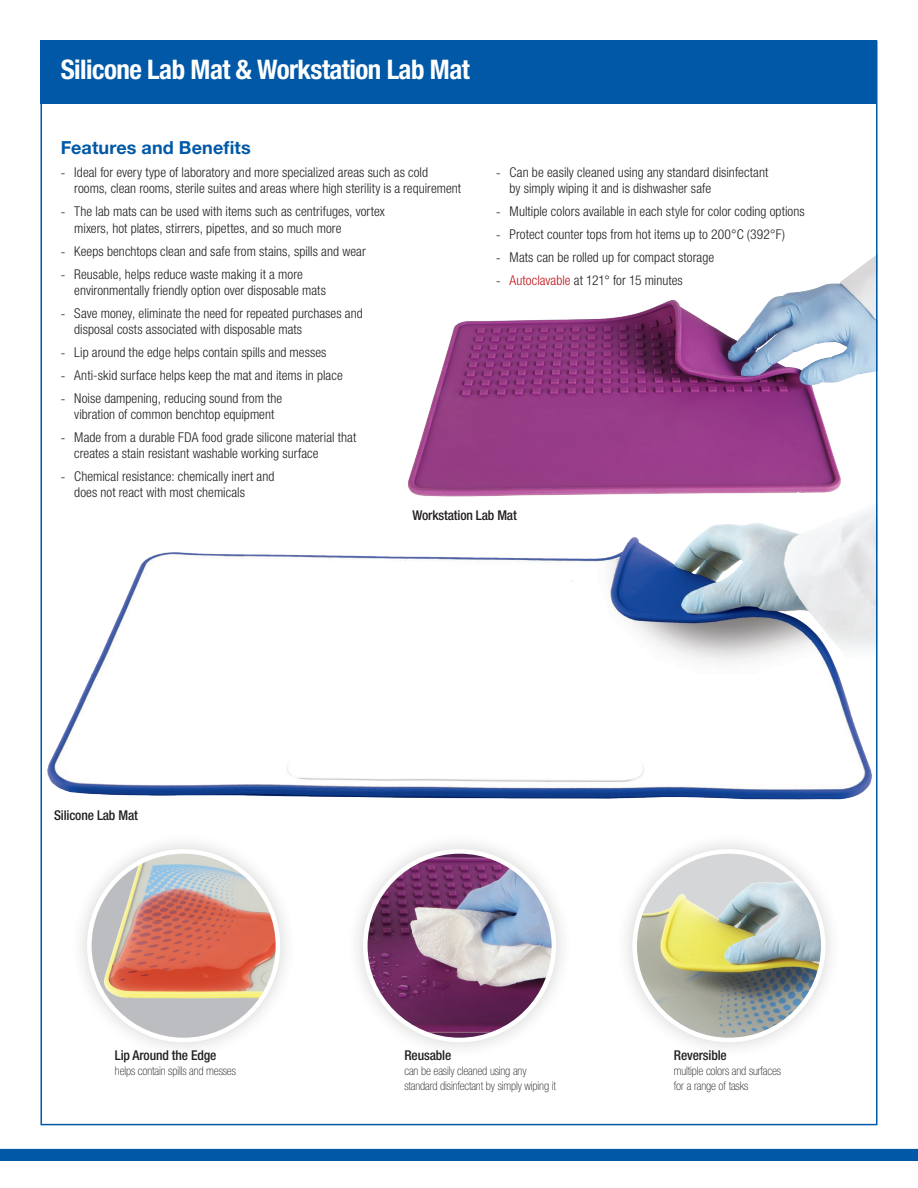
<style>
.page{position:relative;width:918px;height:1188px;background:#fff}
.page>*{position:absolute;margin:0;border:0;box-sizing:border-box;transform-origin:0 0}
.t1{font:700 condensed 27px "Helvetica Neue LT Std";letter-spacing:-.02em;color:#fff}
.t2{font:700 18px "Helvetica Neue LT Std";letter-spacing:.01em;color:#0158a6}
.t3{font:300 condensed 13.5px/16.2px "Helvetica Neue LT Std";letter-spacing:.005em;color:#231f20}
.t4{font:500 condensed 13.5px "Helvetica Neue LT Std";letter-spacing:-.01em;color:#231f20}
.t5{font:100 condensed 12px/15px "Helvetica Neue LT Std";letter-spacing:-.01em;color:#231f20}
.s1{font-family:"Avenir LT Std";font-stretch:normal}
.s2{color:#c4121a}
</style>
<div class="page">
<img style="left:453px;top:256px;width:422px;height:73px">
<img style="left:47px;top:329px;width:828px;height:471px">
<div style="left:345px;top:832px;width:229px;height:228px;background:#231f20;opacity:.2"></div>
<img style="left:365px;top:851px;width:189px;height:189px;border-radius:94px">
<div style="left:363px;top:849px;width:193px;height:193px;border:5px solid #fff;border-radius:50%"></div>
<div style="left:69px;top:832px;width:229px;height:228px;background:#231f20;opacity:.2"></div>
<img style="left:89px;top:851px;width:189px;height:189px;border-radius:94px">
<div style="left:87px;top:849px;width:193px;height:193px;border:5px solid #fff;border-radius:50%"></div>
<div style="left:615px;top:832px;width:228px;height:228px;background:#231f20;opacity:.2"></div>
<img style="left:635px;top:851px;width:188px;height:189px;border-radius:94px">
<div style="left:632px;top:849px;width:194px;height:193px;border:5px solid #fff;border-radius:50%"></div>
<div style="left:0;top:1149px;width:918px;height:12px;background:#0158a6"></div>
<div style="left:40px;top:40px;width:838px;height:64px;background:#0158a6"></div>
<h1 class="t1" style="left:61px;top:53px;width:411px">Silicone Lab Mat &amp; Workstation Lab Mat</h1>
<h2 class="t2" style="left:61px;top:137px;width:192px">Features and Benefits</h2>
<p class="t3" style="left:74px;top:164px;width:388px;text-indent:-14px"><span class="s1">-</span> Ideal for every type of laboratory and more specialized areas such as cold rooms, clean rooms, sterile suites and areas where high sterility is a requirement</p>
<p class="t3" style="left:74px;top:203px;width:312px;text-indent:-14px"><span class="s1">-</span> The lab mats can be used with items such as centrifuges, vortex mixers, hot plates, stirrers, pipettes, and so much more</p>
<p class="t3" style="left:61px;top:243px;width:307px"><span class="s1">-</span> Keeps benchtops clean and safe from stains, spills and wear</p>
<p class="t3" style="left:74px;top:266px;width:253px;text-indent:-14px"><span class="s1">-</span> Reusable, helps reduce waste making it a more environmentally friendly option over disposable mats</p>
<p class="t3" style="left:74px;top:305px;width:290px;text-indent:-14px"><span class="s1">-</span> Save money, eliminate the need for repeated purchases and disposal costs associated with disposable mats</p>
<p class="t3" style="left:61px;top:344px;width:267px"><span class="s1">-</span> Lip around the edge helps contain spills and messes</p>
<p class="t3" style="left:61px;top:367px;width:284px"><span class="s1">-</span> Anti-skid surface helps keep the mat and items in place</p>
<p class="t3" style="left:61px;top:390px;width:223px;text-align:center"><span class="s1">-</span> Noise dampening, reducing sound from the vibration of common benchtop equipment</p>
<p class="t3" style="left:74px;top:429px;width:284px;text-indent:-14px"><span class="s1">-</span> Made from a durable FDA food grade silicone material that creates a stain resistant washable working surface</p>
<p class="t3" style="left:74px;top:468px;width:202px;text-indent:-14px"><span class="s1">-</span> Chemical resistance: chemically inert and does not react with most chemicals</p>
<p class="t3" style="left:510px;top:164px;width:260px;text-indent:-14px"><span class="s1">-</span> Can be easily cleaned using any standard disinfectant by simply wiping it and is dishwasher safe</p>
<p class="t3" style="left:496px;top:203px;width:310px"><span class="s1">-</span> Multiple colors available in each style for color coding options</p>
<p class="t3" style="left:496px;top:226px;width:291px"><span class="s1">-</span> Protect counter tops from hot items up to 200°C (392°F)</p>
<p class="t3" style="left:496px;top:249px;width:220px"><span class="s1">-</span> Mats can be rolled up for compact storage</p>
<p class="t3" style="left:496px;top:272px;width:188px"><span class="s1">-</span> <span class="s2">Autoclavable</span> at 121° for 15 minutes</p>
<p class="t4" style="left:54px;top:807px;width:85px">Silicone Lab Mat</p>
<p class="t4" style="left:115px;top:1048px;width:103px">Lip Around the Edge</p>
<p class="t5" style="left:115px;top:1064px;width:123px">helps contain spills and messes</p>
<p class="t4" style="left:413px;top:507px;width:106px">Workstation Lab Mat</p>
<p class="t4" style="left:404px;top:1048px;width:48px">Reusable</p>
<p class="t5" style="left:404px;top:1064px;width:153px">can be easily cleaned using any standard disinfectant by simply wiping it</p>
<p class="t4" style="left:674px;top:1048px;width:55px">Reversible</p>
<p class="t5" style="left:674px;top:1064px;width:109px">multiple colors and surfaces for a range of tasks</p>
</div>
